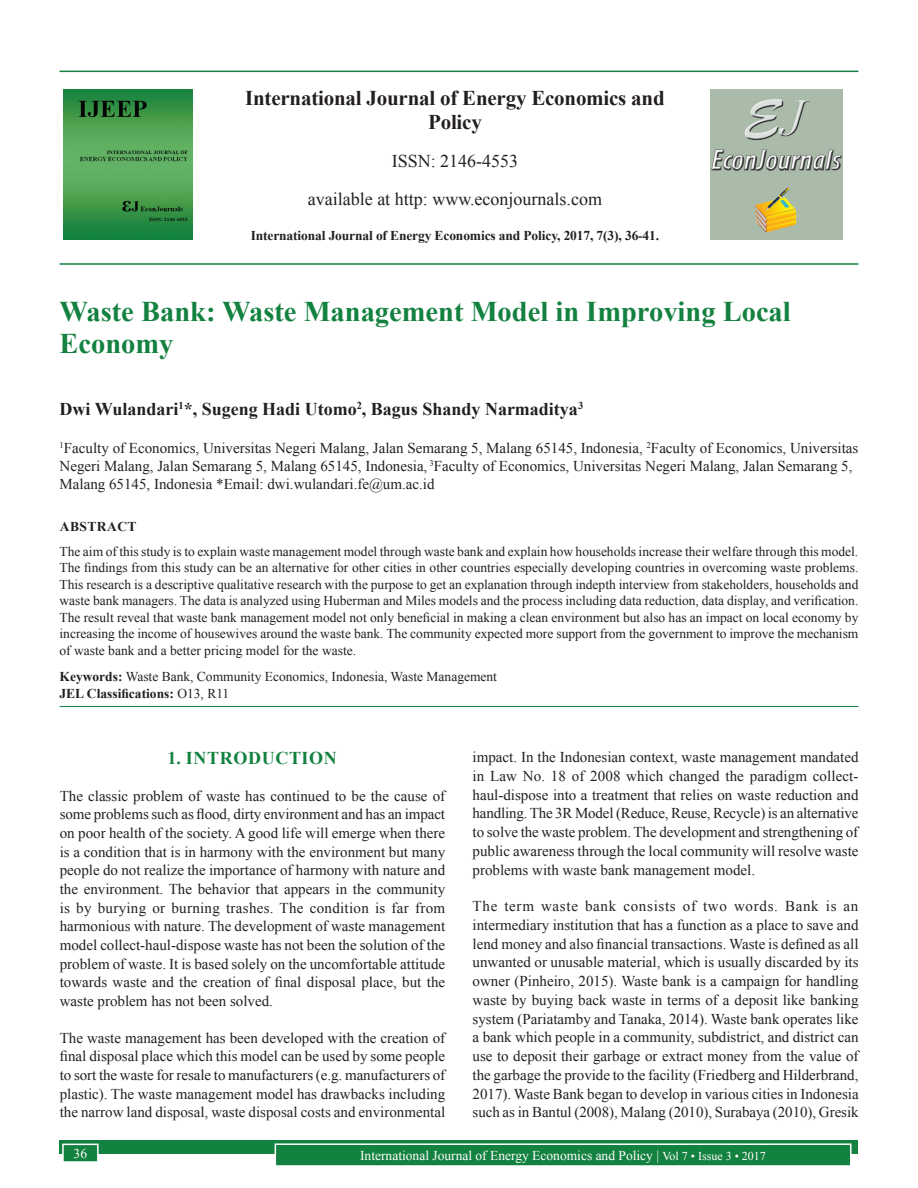
<style>
.page{position:relative;width:918px;height:1188px;background:#fff}
.page>*{position:absolute;margin:0;border:0;box-sizing:border-box;transform-origin:0 0}
.AT{font:700 28.5px/31.5px "Times New Roman";color:#13813f}
.Issue_details{font:700 21px/24px "Times New Roman";letter-spacing:-.01em;color:#231f20;text-align:center}
.AU{font:700 18px "Times New Roman";color:#231f20}
.Issue_details-2{font:18px "Times New Roman";color:#231f20}
.t1{font:700 18px "Times New Roman";letter-spacing:.035em;color:#13813f}
.TX{font:15px/18.8px "Times New Roman";color:#231f20;text-align:justify}
.AFF{font:15px/18px "Times New Roman";color:#231f20}
.ABS{font:13.5px/16.5px "Times New Roman";color:#231f20;text-align:justify}
.KWD{font:13.5px/16.2px "Times New Roman";color:#231f20}
.Folio{font:13.5px "Times New Roman";color:#fff}
.Issue_details-3{font:700 13.5px "Times New Roman";letter-spacing:-.01em;color:#231f20}
.ABSH{font:700 13.5px "Times New Roman";letter-spacing:.035em;color:#231f20}
.s1{font-weight:700}
.s2{font-size:12px}
</style>
<div class="page">
<div style="left:60px;top:1140px;width:798px;height:13px;background:#13813f"></div>
<div style="left:275px;top:1144px;width:576px;height:22px;background:#13813f"></div>
<div style="left:275px;top:1143px;width:577px;height:24px;border:2px solid #fff"></div>
<div style="left:63px;top:1144px;width:35px;height:18px;background:#13813f"></div>
<div style="left:62px;top:1144px;width:37px;height:19px;border:2px solid #fff"></div>
<hr style="left:60px;top:71px;width:798px;height:1px;background:#13813f">
<hr style="left:60px;top:263px;width:798px;height:2px;background:#13813f">
<img style="left:64px;top:89px;width:129px;height:151px">
<img style="left:711px;top:89px;width:132px;height:150px">
<hr style="left:60px;top:706px;width:798px;height:1px;background:#13813f">
<p class="Issue_details" style="left:245px;top:85px;width:421px">International Journal of Energy Economics and<br>Policy</p>
<p class="Issue_details-2" style="left:392px;top:148px;width:128px">ISSN: 2146-4553</p>
<p class="Issue_details-2" style="left:308px;top:186px;width:296px">available at http: www.econjournals.com</p>
<p class="Issue_details-3" style="left:251px;top:226px;width:410px">International Journal of Energy Economics and Policy, 2017, 7(3), 36-41.</p>
<p class="AT" style="left:60px;top:295px;width:733px">Waste Bank: Waste Management Model in Improving Local<br>Economy</p>
<p class="AU" style="left:60px;top:396px;width:525px">Dwi Wulandari<sup>1</sup>*, Sugeng Hadi Utomo<sup>2</sup>, Bagus Shandy Narmaditya<sup>3</sup></p>
<p class="AFF" style="left:60px;top:438px;width:800px"><sup>1</sup>Faculty of Economics, Universitas Negeri Malang, Jalan Semarang 5, Malang 65145, Indonesia, <sup>2</sup>Faculty of Economics, Universitas<br>Negeri Malang, Jalan Semarang 5, Malang 65145, Indonesia, <sup>3</sup>Faculty of Economics, Universitas Negeri Malang, Jalan Semarang 5,<br>Malang 65145, Indonesia *Email: dwi.wulandari.fe@um.ac.id</p>
<p class="ABSH" style="left:60px;top:516px;width:78px">ABSTRACT</p>
<p class="ABS" style="left:60px;top:543px;width:800px">The aim of this study is to explain waste management model through waste bank and explain how households increase their welfare through this model.<br>The findings from this study can be an alternative for other cities in other countries especially developing countries in overcoming waste problems.<br>This research is a descriptive qualitative research with the purpose to get an explanation through indepth interview from stakeholders, households and waste bank managers. The data is analyzed using Huberman and Miles models and the process including data reduction, data display, and verification.<br>The result reveal that waste bank management model not only beneficial in making a clean environment but also has an impact on local economy by increasing the income of housewives around the waste bank. The community expected more support from the government to improve the mechanism of waste bank and a better pricing model for the waste.</p>
<p class="KWD" style="left:60px;top:668px;width:439px"><span class="s1">Keywords:</span> Waste Bank, Community Economics, Indonesia, Waste Management<br><span class="s1">JEL Classifications:</span> O13, R11</p>
<h1 class="t1" style="left:168px;top:745px;width:171px">1. INTRODUCTION</h1>
<p class="TX" style="left:60px;top:786px;width:387px">The classic problem of waste has continued to be the cause of some problems such as flood, dirty environment and has an impact on poor health of the society. A good life will emerge when there is a condition that is in harmony with the environment but many people do not realize the importance of harmony with nature and the environment. The behavior that appears in the community is by burying or burning trashes. The condition is far from harmonious with nature. The development of waste management model collect-haul-dispose waste has not been the solution of the problem of waste. It is based solely on the uncomfortable attitude towards waste and the creation of final disposal place, but the waste problem has not been solved.</p>
<p class="TX" style="left:60px;top:1028px;width:387px">The waste management has been developed with the creation of final disposal place which this model can be used by some people to sort the waste for resale to manufacturers (e.g. manufacturers of plastic). The waste management model has drawbacks including the narrow land disposal, waste disposal costs and environmental</p>
<p class="TX" style="left:473px;top:747px;width:387px">impact. In the Indonesian context, waste management mandated in Law No. 18 of 2008 which changed the paradigm collect&shy;haul-dispose into a treatment that relies on waste reduction and handling. The 3R Model (Reduce, Reuse, Recycle) is an alternative to solve the waste problem. The development and strengthening of public awareness through the local community will resolve waste problems with waste bank management model.</p>
<p class="TX" style="left:473px;top:896px;width:388px">The term waste bank consists of two words. Bank is an intermediary institution that has a function as a place to save and lend money and also financial transactions. Waste is defined as all unwanted or unusable material, which is usually discarded by its owner (Pinheiro, 2015). Waste bank is a campaign for handling waste by buying back waste in terms of a deposit like banking system (Pariatamby and Tanaka, 2014). Waste bank operates like a bank which people in a community, subdistrict, and district can use to deposit their garbage or extract money from the value of the garbage the provide to the facility (Friedberg and Hilderbrand, 2017). Waste Bank began to develop in various cities in Indonesia such as in Bantul (2008), Malang (2010), Surabaya (2010), Gresik</p>
<p class="Folio" style="left:74px;top:1144px;width:15px">36</p>
<p class="Folio" style="left:360px;top:1146px;width:407px">International Journal of Energy Economics and Policy | <span class="s2">Vol 7 • Issue 3 • 2017</span></p>
</div>
